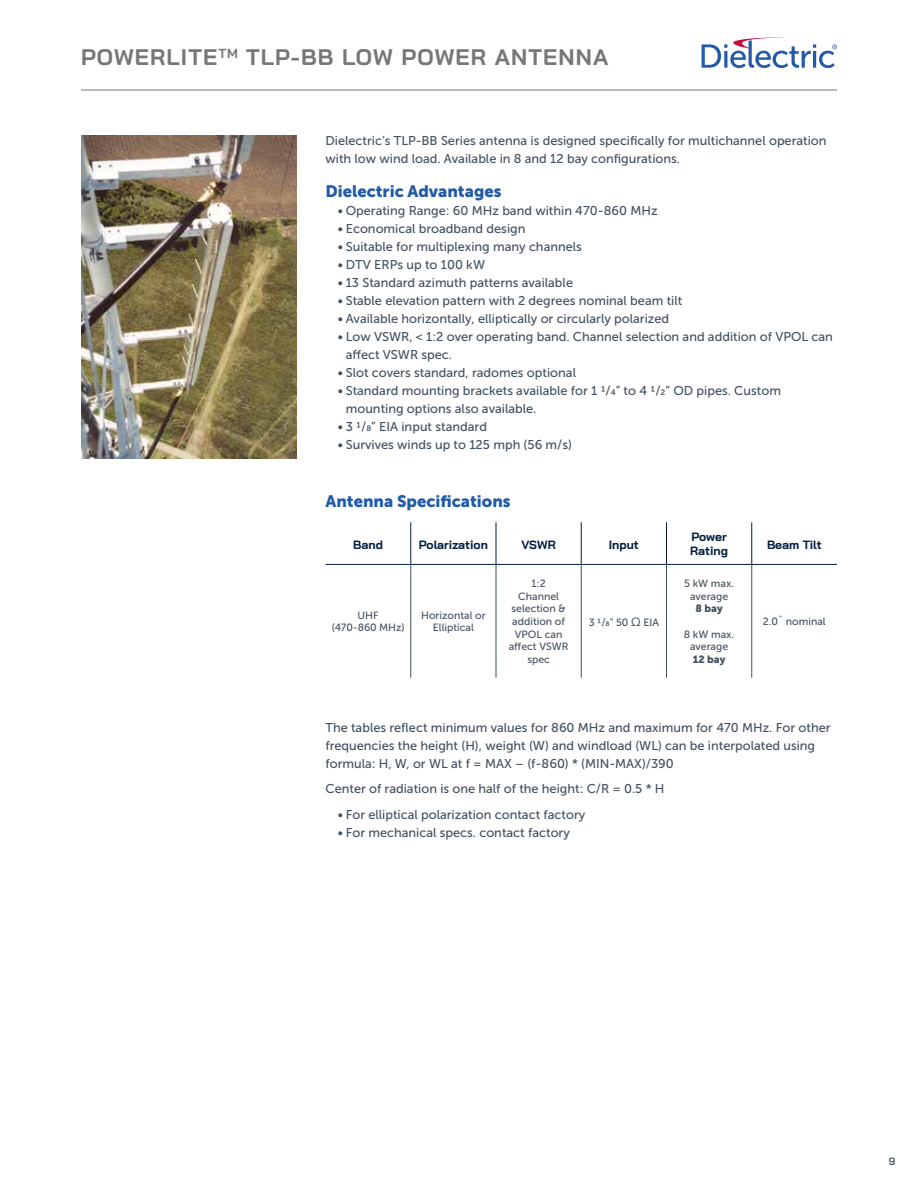
<style>
.page{position:relative;width:918px;height:1188px;background:#fff}
.page>*{position:absolute;margin:0;border:0;box-sizing:border-box;transform-origin:0 0}
.t1{font:700 22.5px "Bai Jamjuree";letter-spacing:.05em;color:#76777a}
.t2{font:16.5px "Museo Sans 900";color:#215aa8}
.t3{font:12.75px/18px "Museo Sans 500";color:#43505f}
.t4{font:700 12px/13.5px "Bai Jamjuree";color:#011e41}
.t5{font:10.5px/12.6px "Museo Sans 500";color:#43505f;text-align:center}
.t6{font:10.5px "Museo Sans 900";color:#43505f}
.t7{font:600 10.5px "Bai Jamjuree";color:#43505f}
.s1{font-family:"Soleil Lt";font-size:12px}
</style>
<div class="page">
<hr style="left:81px;top:90px;width:756px;height:1px;background:#76777a">
<img style="left:81px;top:135px;width:215px;height:324px">
<svg style="left:702px;top:37px;width:135px;height:31px"></svg>
<hr style="left:410px;top:565px;width:1px;height:113px;background:#43505f">
<hr style="left:496px;top:565px;width:1px;height:113px;background:#43505f">
<hr style="left:581px;top:565px;width:1px;height:113px;background:#43505f">
<hr style="left:666px;top:565px;width:1px;height:113px;background:#43505f">
<hr style="left:751px;top:565px;width:1px;height:113px;background:#43505f">
<hr style="left:410px;top:522px;width:1px;height:42px;background:#011e41">
<hr style="left:496px;top:522px;width:1px;height:42px;background:#011e41">
<hr style="left:581px;top:522px;width:1px;height:42px;background:#011e41">
<hr style="left:666px;top:522px;width:1px;height:42px;background:#011e41">
<hr style="left:751px;top:522px;width:1px;height:42px;background:#011e41">
<hr style="left:326px;top:564px;width:85px;height:1px;background:#011e41">
<hr style="left:411px;top:564px;width:85px;height:1px;background:#011e41">
<hr style="left:496px;top:564px;width:85px;height:1px;background:#011e41">
<hr style="left:581px;top:564px;width:85px;height:1px;background:#011e41">
<hr style="left:666px;top:564px;width:86px;height:1px;background:#011e41">
<hr style="left:752px;top:564px;width:85px;height:1px;background:#011e41">
<h1 class="t1" style="left:81px;top:44px;width:529px">POWERLITE<sup>TM</sup> TLP-BB LOW POWER ANTENNA</h1>
<p class="t3" style="left:326px;top:131px;width:503px">Dielectric’s TLP-BB Series antenna is designed specifically for multichannel operation with low wind load. Available in 8 and 12 bay configurations.</p>
<p class="t2" style="left:326px;top:182px;width:178px">Dielectric Advantages</p>
<p class="t3" style="left:338px;top:202px;width:321px">• Operating Range: 60 MHz band within 470-860 MHz</p>
<p class="t3" style="left:338px;top:220px;width:189px">• Economical broadband design</p>
<p class="t3" style="left:338px;top:238px;width:246px">• Suitable for multiplexing many channels</p>
<p class="t3" style="left:338px;top:256px;width:149px">• DTV ERPs up to 100 kW</p>
<p class="t3" style="left:338px;top:274px;width:237px">• 13 Standard azimuth patterns available</p>
<p class="t3" style="left:338px;top:292px;width:346px">• Stable elevation pattern with 2 degrees nominal beam tilt</p>
<p class="t3" style="left:338px;top:310px;width:333px">• Available horizontally, elliptically or circularly polarized</p>
<p class="t3" style="left:346px;top:328px;width:489px;text-indent:-8px">• Low VSWR, &lt; 1:2 over operating band. Channel selection and addition of VPOL can affect VSWR spec.</p>
<p class="t3" style="left:338px;top:364px;width:240px">• Slot covers standard, radomes optional</p>
<p class="t3" style="left:346px;top:382px;width:437px;text-indent:-8px">• Standard mounting brackets available for 1 1/4” to 4 1/2” OD pipes. Custom mounting options also available.</p>
<p class="t3" style="left:338px;top:418px;width:151px">• 3 1/8” EIA input standard</p>
<p class="t3" style="left:338px;top:436px;width:236px">• Survives winds up to 125 mph (56 m/s)</p>
<p class="t2" style="left:326px;top:492px;width:187px">Antenna Specifications</p>
<p class="t4" style="left:353px;top:538px;width:31px">Band</p>
<p class="t4" style="left:419px;top:538px;width:71px">Polarization</p>
<p class="t4" style="left:521px;top:538px;width:36px">VSWR</p>
<p class="t4" style="left:609px;top:538px;width:31px">Input</p>
<p class="t4" style="left:690px;top:530px;width:39px">Power<br>Rating</p>
<p class="t4" style="left:767px;top:538px;width:56px">Beam Tilt</p>
<p class="t5" style="left:332px;top:609px;width:74px">UHF<br>(470-860 MHz)</p>
<p class="t5" style="left:421px;top:609px;width:66px">Horizontal or<br>Elliptical</p>
<p class="t5" style="left:509px;top:577px;width:61px">1:2<br>Channel selection &amp; addition of<br>VPOL can affect VSWR spec</p>
<p class="t5" style="left:589px;top:616px;width:72px">3 1/8" 50 <span class="s1">Ω</span> EIA</p>
<p class="t5" style="left:684px;top:577px;width:51px">5 kW max. average</p>
<p class="t6" style="left:695px;top:603px;width:29px">8 bay</p>
<p class="t5" style="left:684px;top:628px;width:52px">8 kW max. average</p>
<p class="t6" style="left:693px;top:653px;width:34px">12 bay</p>
<p class="t5" style="left:763px;top:615px;width:64px">2.0˚ nominal</p>
<p class="t3" style="left:326px;top:719px;width:507px">The tables reflect minimum values for 860 MHz and maximum for 470 MHz. For other frequencies the height (H), weight (W) and windload (WL) can be interpolated using formula: H, W, or WL at f = MAX – (f-860) * (MIN-MAX)/390</p>
<p class="t3" style="left:326px;top:780px;width:341px">Center of radiation is one half of the height: C/R = 0.5 * H</p>
<p class="t3" style="left:338px;top:806px;width:249px">• For elliptical polarization contact factory</p>
<p class="t3" style="left:338px;top:824px;width:234px">• For mechanical specs. contact factory</p>
<p class="t7" style="left:889px;top:1156px;width:8px">9</p>
</div>
